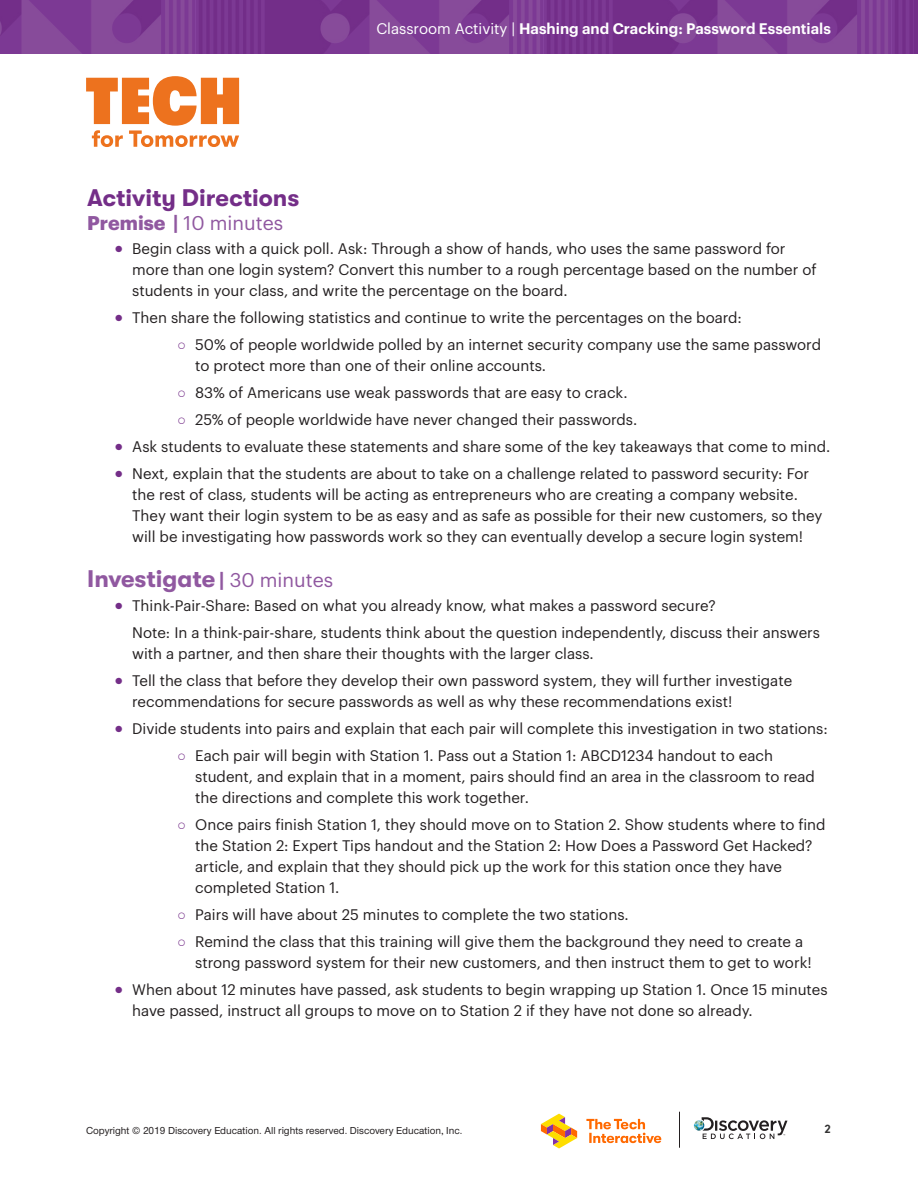
<style>
.page{position:relative;width:918px;height:1188px;background:#fff}
.page>*{position:absolute;margin:0;border:0;box-sizing:border-box;transform-origin:0 0}
.Subhead_1{font:700 24px "GT Walsheim";color:#9058a0}
.Subhead_1-2{font:700 24px "GT Walsheim";color:#742e88}
.Subhead_2{font:19.5px "Graphik LC";color:#9058a0}
.Bullet_no_bullet{font:15px/21px "Graphik LC";color:#231f20}
.t1{font:600 15px "Graphik LC";color:#fff}
.t2{font:700 12px "DIN2014";color:#343333}
.t3{font:10.5px "UHC Sans";color:#231f20}
.s1{font-weight:400}
.s2{font-weight:700}
.s3{font-family:"Helvetica Neue";font-weight:300;color:#742e88}
.s4{font-family:"Arial";color:#742e88}
.s5{font-family:"Graphik LC";font-size:19.5px}
.s6{font-family:"Graphik LC";font-weight:400;font-size:19.5px}
</style>
<div class="page">
<img style="left:0;top:0;width:914px;height:54px">
<svg style="left:694px;top:1117px;width:94px;height:22px"></svg>
<hr style="left:679px;top:1112px;width:1px;height:36px;background:#231f20">
<svg style="left:541px;top:1114px;width:36px;height:34px"></svg>
<svg style="left:586px;top:1119px;width:75px;height:24px"></svg>
<svg style="left:86px;top:76px;width:153px;height:71px"></svg>
<p class="t1" style="left:376px;top:17px;width:456px"><span class="s1">Classroom Activity |</span> Hashing and Cracking: Password Essentials</p>
<p class="Subhead_1-2" style="left:87px;top:184px;width:214px">Activity Directions</p>
<p class="Subhead_2" style="left:87px;top:208px;width:198px"><span class="s2">Premise |</span> 10 minutes</p>
<p class="Bullet_no_bullet" style="left:132px;top:237px;width:686px;text-indent:-18px"><span class="s3">●</span> Begin class with a quick poll. Ask: Through a show of hands, who uses the same password for more than one login system? Convert this number to a rough percentage based on the number of students in your class, and write the percentage on the board.</p>
<p class="Bullet_no_bullet" style="left:114px;top:306px;width:629px"><span class="s3">●</span> Then share the following statistics and continue to write the percentages on the board:</p>
<p class="Bullet_no_bullet" style="left:195px;top:333px;width:627px;text-indent:-18px"><span class="s4">○</span> 50% of people worldwide polled by an internet security company use the same password to protect more than one of their online accounts.</p>
<p class="Bullet_no_bullet" style="left:177px;top:381px;width:452px"><span class="s4">○</span> 83% of Americans use weak passwords that are easy to crack.</p>
<p class="Bullet_no_bullet" style="left:177px;top:408px;width:462px"><span class="s4">○</span> 25% of people worldwide have never changed their passwords.</p>
<p class="Bullet_no_bullet" style="left:114px;top:435px;width:718px"><span class="s3">●</span> Ask students to evaluate these statements and share some of the key takeaways that come to mind.</p>
<p class="Bullet_no_bullet" style="left:132px;top:462px;width:692px;text-indent:-18px"><span class="s3">●</span> Next, explain that the students are about to take on a challenge related to password security: For the rest of class, students will be acting as entrepreneurs who are creating a company website.<br>They want their login system to be as easy and as safe as possible for their new customers, so they will be investigating how passwords work so they can eventually develop a secure login system!</p>
<p class="Subhead_1" style="left:87px;top:565px;width:248px">Investigate <span class="s5">|</span> <span class="s6">30 minutes</span></p>
<p class="Bullet_no_bullet" style="left:114px;top:594px;width:603px"><span class="s3">●</span> Think-Pair-Share: Based on what you already know, what makes a password secure?</p>
<p class="Bullet_no_bullet" style="left:132px;top:621px;width:689px">Note: In a think-pair-share, students think about the question independently, discuss their answers with a partner, and then share their thoughts with the larger class.</p>
<p class="Bullet_no_bullet" style="left:132px;top:669px;width:661px;text-indent:-18px"><span class="s3">●</span> Tell the class that before they develop their own password system, they will further investigate recommendations for secure passwords as well as why these recommendations exist!</p>
<p class="Bullet_no_bullet" style="left:114px;top:717px;width:715px"><span class="s3">●</span> Divide students into pairs and explain that each pair will complete this investigation in two stations:</p>
<p class="Bullet_no_bullet" style="left:195px;top:744px;width:621px;text-indent:-18px"><span class="s4">○</span> Each pair will begin with Station 1. Pass out a Station 1: ABCD1234 handout to each student, and explain that in a moment, pairs should find an area in the classroom to read the directions and complete this work together.</p>
<p class="Bullet_no_bullet" style="left:195px;top:813px;width:632px;text-indent:-18px"><span class="s4">○</span> Once pairs finish Station 1, they should move on to Station 2. Show students where to find the Station 2: Expert Tips handout and the Station 2: How Does a Password Get Hacked? article, and explain that they should pick up the work for this station once they have completed Station 1.</p>
<p class="Bullet_no_bullet" style="left:177px;top:903px;width:453px"><span class="s4">○</span> Pairs will have about 25 minutes to complete the two stations.</p>
<p class="Bullet_no_bullet" style="left:195px;top:930px;width:618px;text-indent:-18px"><span class="s4">○</span> Remind the class that this training will give them the background they need to create a strong password system for their new customers, and then instruct them to get to work!</p>
<p class="Bullet_no_bullet" style="left:132px;top:978px;width:697px;text-indent:-18px"><span class="s3">●</span> When about 12 minutes have passed, ask students to begin wrapping up Station 1. Once 15 minutes have passed, instruct all groups to move on to Station 2 if they have not done so already.</p>
<p class="t3" style="left:86px;top:1123px;width:378px">Copyright © 2019 Discovery Education. All rights reserved. Discovery Education, Inc.</p>
<p class="t2" style="left:825px;top:1121px;width:8px">2</p>
</div>
